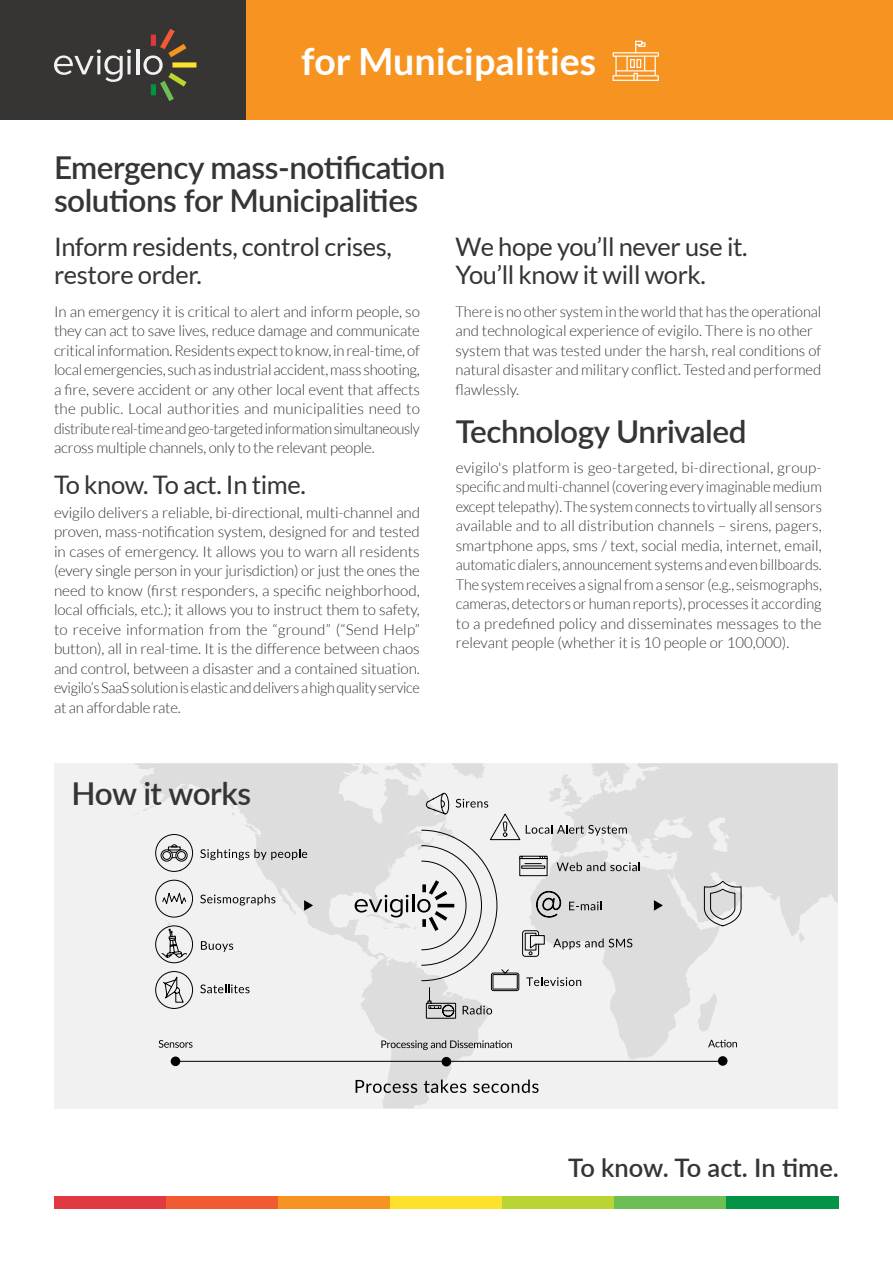
<style>
.page{position:relative;width:893px;height:1263px;background:#fff}
.page>*{position:absolute;margin:0;border:0;box-sizing:border-box;transform-origin:0 0}
.t1{font:700 37.5px "Lato";color:#fff}
.t2{font:600 31.5px/33px "Lato";letter-spacing:-.015em;color:#363534}
.t3{font:25.5px/28.5px "Lato";letter-spacing:-.015em;color:#363534}
.t4{font:600 25.5px "Lato";color:#363534}
.t5{font:300 15px/19.5px "Lato";color:#363534;text-align:justify}
.t6{font:300 15px "Lato";color:#363534;scale:.96 1}
</style>
<div class="page">
<div style="left:246px;top:0;width:647px;height:119px;background:#f79421"></div>
<div style="left:54px;top:1196px;width:112px;height:13px;background:#e23841"></div>
<div style="left:166px;top:1196px;width:112px;height:13px;background:#f15b32"></div>
<div style="left:278px;top:1196px;width:112px;height:13px;background:#f79421"></div>
<div style="left:390px;top:1196px;width:113px;height:13px;background:#fee12d"></div>
<div style="left:503px;top:1196px;width:112px;height:13px;background:#bad532"></div>
<div style="left:615px;top:1196px;width:112px;height:13px;background:#6dbe54"></div>
<div style="left:727px;top:1196px;width:112px;height:13px;background:#039347"></div>
<div style="left:0;top:0;width:245px;height:119px;background:#363534"></div>
<svg style="left:54px;top:49px;width:77px;height:33px"></svg>
<hr style="left:136px;top:49px;width:3px;height:25px;background:#f1f1f2">
<svg style="left:143px;top:29px;width:53px;height:72px"></svg>
<svg style="left:612px;top:40px;width:47px;height:41px"></svg>
<div style="left:54px;top:763px;width:79px;height:345px;background:#f1f1f1"></div>
<svg style="left:133px;top:763px;width:705px;height:345px;fill:#f1f1f1"></svg>
<svg style="left:356px;top:1080px;width:61px;height:13px"></svg>
<svg style="left:424px;top:1079px;width:42px;height:14px"></svg>
<svg style="left:473px;top:1079px;width:66px;height:14px"></svg>
<div style="left:171px;top:1056px;width:9px;height:10px;background:#000;border-radius:50%"></div>
<div style="left:442px;top:1057px;width:9px;height:9px;background:#000;border-radius:50%"></div>
<div style="left:718px;top:1056px;width:9px;height:10px;background:#000;border-radius:50%"></div>
<svg style="left:159px;top:1040px;width:34px;height:8px"></svg>
<svg style="left:381px;top:1040px;width:131px;height:10px"></svg>
<svg style="left:708px;top:1039px;width:29px;height:8px"></svg>
<svg style="left:704px;top:881px;width:38px;height:46px"></svg>
<svg style="left:654px;top:900px;width:9px;height:11px"></svg>
<svg style="left:155px;top:834px;width:38px;height:175px"></svg>
<svg style="left:200px;top:849px;width:107px;height:11px"></svg>
<svg style="left:200px;top:894px;width:75px;height:11px"></svg>
<svg style="left:201px;top:941px;width:32px;height:11px"></svg>
<svg style="left:200px;top:984px;width:50px;height:9px"></svg>
<svg style="left:304px;top:900px;width:9px;height:11px"></svg>
<svg style="left:355px;top:792px;width:285px;height:227px"></svg>
<hr style="left:175px;top:1061px;width:548px;height:1px;background:#000">
<h1 class="t1" style="left:301px;top:39px;width:296px">for Municipalities</h1>
<h2 class="t2" style="left:54px;top:150px;width:393px">Emergency mass-notification solutions for Municipalities</h2>
<h3 class="t3" style="left:54px;top:232px;width:339px">Inform residents, control crises, restore order.</h3>
<p class="t5" style="left:54px;top:301px;width:367px">In an emergency isit critical to alert and inform people, so they can act to save lives, reduce damage and communicate criticalinformation.Residentsexpecttoknow in, real-time,of localemergencies,suchasindustrialaccident,massshooting, a fire, severe accident or any other local event that affects the public. Local authorities and municipalities need to distributereal-timeandgeo-targetedinformationsimultaneously across multiple channels, only to the relevant people.</p>
<h3 class="t3" style="left:54px;top:470px;width:253px">To know. To act In. time.</h3>
<p class="t5" style="left:54px;top:502px;width:367px">evigilo delivers a reliable, bi-directional, multi-channel and proven, mass-notification system, designed for and tested in cases of emergency It. allows you to warn all residents (every single person in your jurisdiction) or just the ones the need to know (first responders a, specific neighborhood, local officials, etc.); it allows you to instruct them to safety, to receive information from the “ground” (“Send Help“ button ,) all in real-time It. is the difference between chaos and control, between a disaster and a contained situation. evigilos’ SaaSsolutioniselasticanddeliversahighqualityservice at an affordable rate.</p>
<h3 class="t3" style="left:455px;top:232px;width:294px">We hope you l l’ never use .i t<br>You l l’ know it will work.</h3>
<p class="t5" style="left:455px;top:301px;width:367px;text-align:left">Thereisnoothersystemintheworldthathastheoperational and technological experience of evigilo. There is no other system that was tested under the harsh, real conditions of naturaldisasterandmilitaryconflict.Testedandperformed flawlessly.</p>
<h2 class="t2" style="left:456px;top:413px;width:292px">Technology Unrivaled</h2>
<p class="t6" style="left:456px;top:479px;width:383px">specificandmulti-channel(coveringeveryimaginablemedium</p>
<p class="t5" style="left:456px;top:458px;width:367px">evigilo s' platform is geo-targeted, bi-directional, group-</p>
<p class="t5" style="left:456px;top:497px;width:368px">excepttelepathy .) Thesystemconnectstovirtuallyallsensors available and to all distribution channels – sirens, pagers, smartphone apps, sms / text, social media, internet, email, automaticdialers,announcementsystemsandevenbillboards.<br>Thesystemreceivesasignalfromasensor g.e( .,seismographs, cameras,detectorsorhumanreports ,) processesitaccording to a predefined policy and disseminates messages to the relevant people (whether isit 10 people or 100,000 .(</p>
<h2 class="t2" style="left:72px;top:775px;width:181px">How it works</h2>
<h3 class="t4" style="left:568px;top:1149px;width:272px">To know. To act In. time.</h3>
</div>
